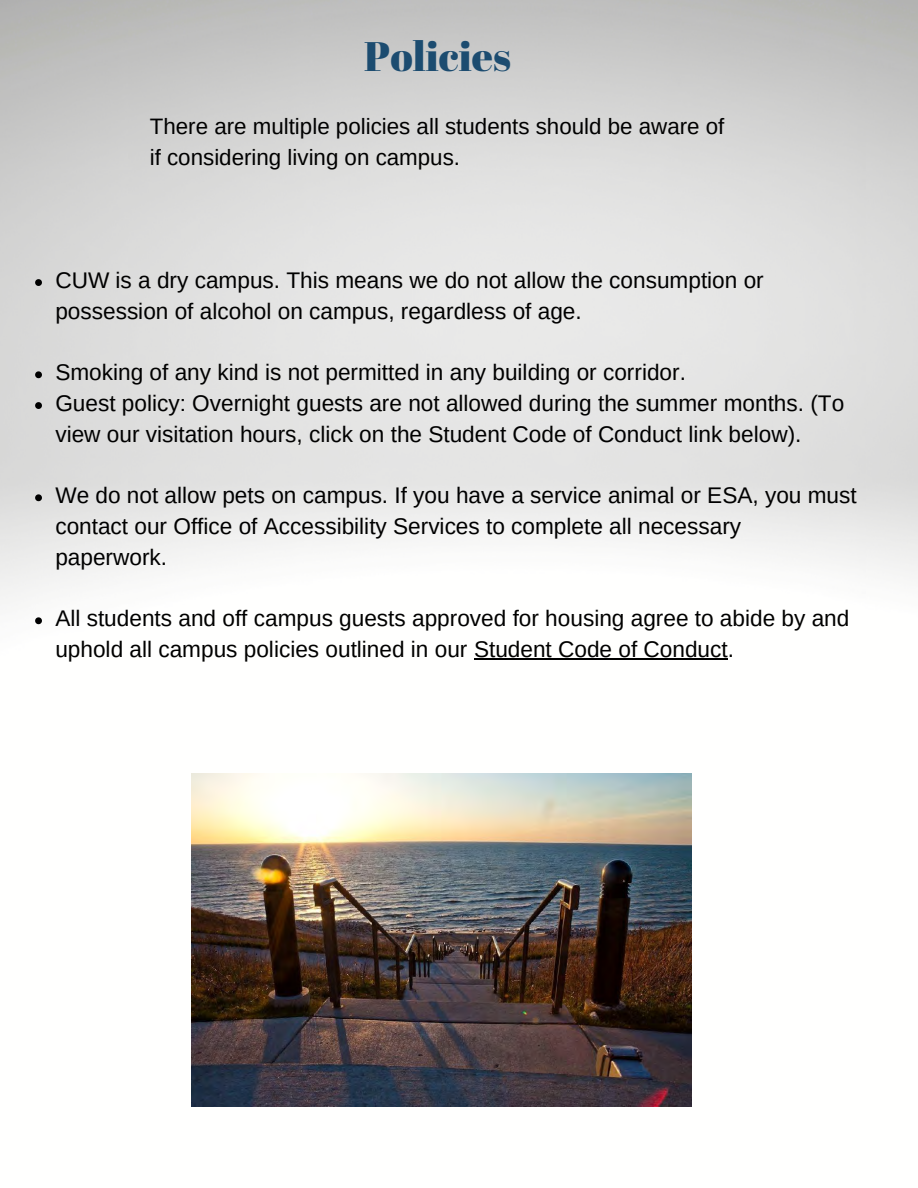
<style>
.page{position:relative;width:918px;height:1188px;background:#fff}
.page>*{position:absolute;margin:0;border:0;box-sizing:border-box;transform-origin:0 0}
.t1{font:41.25px "Abril Fatface";color:#1c4c70}
.t2{font:22.65px/30.8px "Arimo";color:#000}
.t3{font:22.35px/30.3px "Arimo";color:#000}
</style>
<div class="page">
<img style="left:0;top:0;width:918px;height:1107px">
<svg style="left:35px;top:279px;width:7px;height:7px"></svg>
<svg style="left:35px;top:371px;width:7px;height:7px"></svg>
<svg style="left:35px;top:402px;width:7px;height:7px"></svg>
<svg style="left:35px;top:494px;width:7px;height:7px"></svg>
<svg style="left:35px;top:617px;width:7px;height:7px"></svg>
<hr style="left:474px;top:658px;width:254px;height:2px;background:#000">
<img style="left:192px;top:774px;width:499px;height:333px">
<h1 class="t1" style="left:364px;top:28px;width:148px">Policies</h1>
<p class="t3" style="left:150px;top:111px;width:576px">There are multiple policies all students should be aware of if considering living on campus.</p>
<p class="t2" style="left:55px;top:265px;width:710px">CUW is a dry campus. This means we do not allow the consumption or possession of alcohol on campus, regardless of age.</p>
<p class="t2" style="left:55px;top:357px;width:790px">Smoking of any kind is not permitted in any building or corridor.<br>Guest policy: Overnight guests are not allowed during the summer months. (To view our visitation hours, click on the Student Code of Conduct link below).</p>
<p class="t2" style="left:55px;top:480px;width:803px">We do not allow pets on campus. If you have a service animal or ESA, you must contact our Office of Accessibility Services to complete all necessary paperwork.</p>
<p class="t2" style="left:55px;top:603px;width:796px">All students and off campus guests approved for housing agree to abide by and uphold all campus policies outlined in our Student Code of Conduct.</p>
</div>
